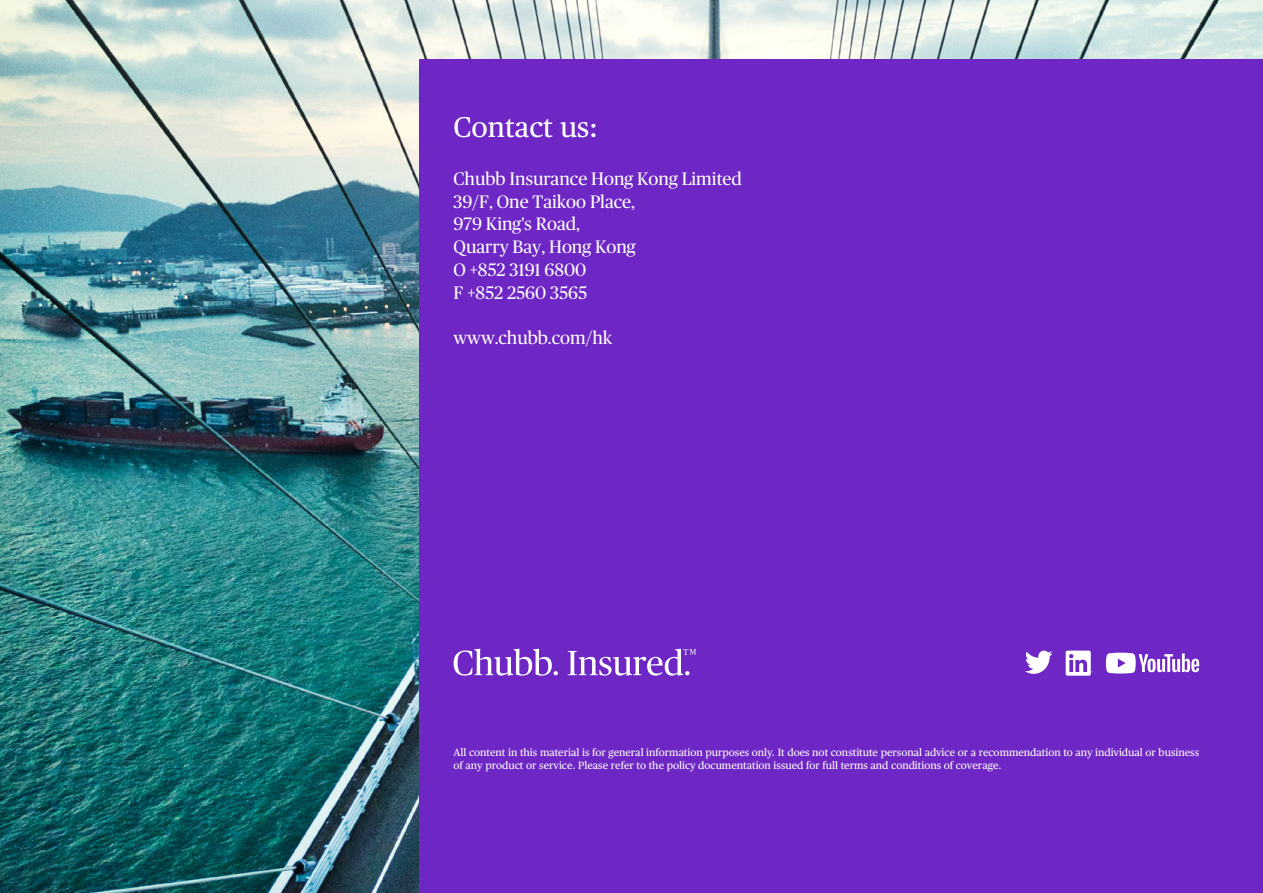
<style>
.page{position:relative;width:1263px;height:893px;background:#fff}
.page>*{position:absolute;margin:0;border:0;box-sizing:border-box;transform-origin:0 0}
.t1{font:28.5px "Chubb Publico Text";color:#fff}
.t2{font:18px/23px "Chubb Publico";color:#fff}
.t3{font:10.5px/13.5px "Chubb Publico Text";color:#fff}
.t4{font:9px "Minion Pro";color:#fff}
</style>
<div class="page">
<img style="left:0;top:0;width:1263px;height:893px">
<div style="left:420px;top:60px;width:843px;height:833px;background:#6e27c5"></div>
<svg style="left:454px;top:649px;width:104px;height:27px"></svg>
<svg style="left:568px;top:649px;width:128px;height:27px"></svg>
<svg style="left:1025px;top:651px;width:27px;height:23px"></svg>
<svg style="left:1106px;top:653px;width:93px;height:20px"></svg>
<svg style="left:1066px;top:651px;width:27px;height:25px"></svg>
<p class="t1" style="left:454px;top:106px;width:146px">Contact us:</p>
<p class="t2" style="left:454px;top:166px;width:290px">Chubb Insurance Hong Kong Limited<br>39/F, One Taikoo Place,<br>979 King's Road,<br>Quarry Bay, Hong Kong<br>O +852 3191 6800<br>F +852 2560 3565</p>
<p class="t2" style="left:454px;top:325px;width:160px">www.chubb.com/hk</p>
<p class="t4" style="left:683px;top:646px;width:7px">T</p>
<p class="t3" style="left:454px;top:744px;width:747px">All content in this material is for general information purposes only. It does not constitute personal advice or a recommendation to any individual or business of any product or service. Please refer to the policy documentation issued for full terms and conditions of coverage.</p>
</div>
